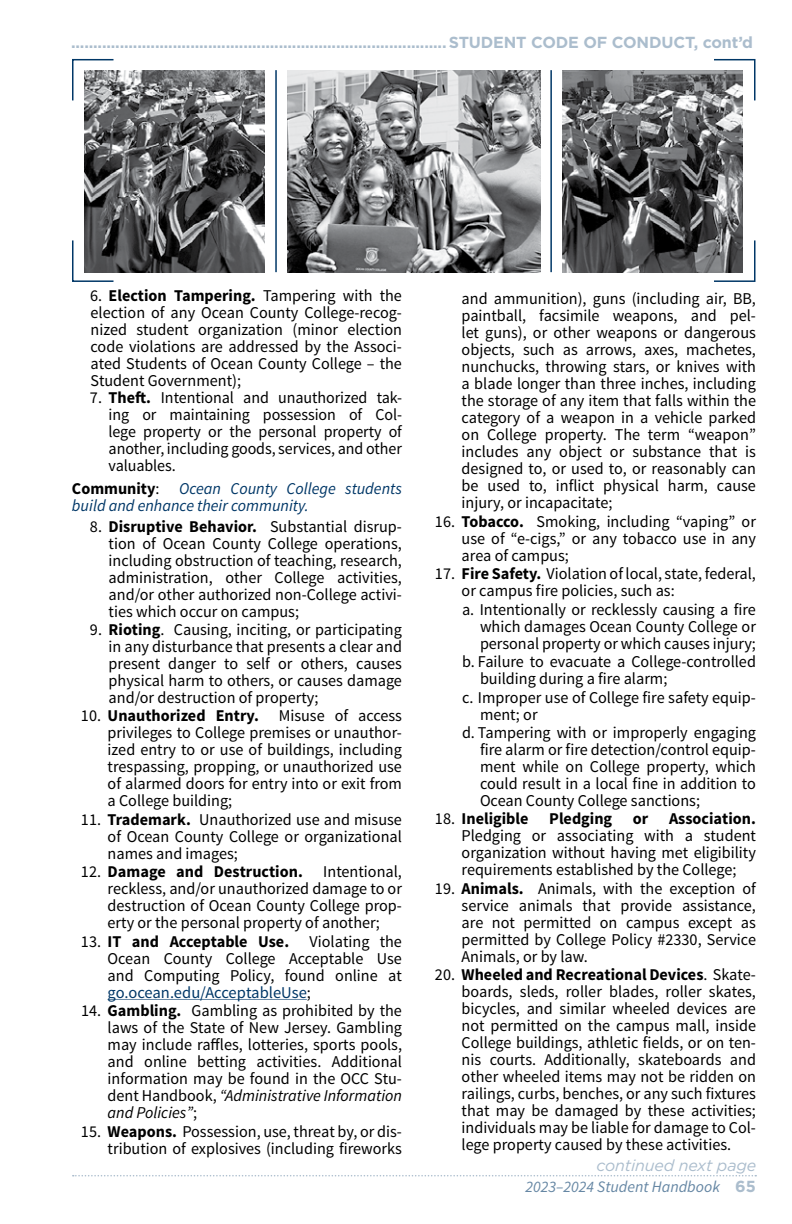
<style>
.page{position:relative;width:792px;height:1224px;background:#fff}
.page>*{position:absolute;margin:0;border:0;box-sizing:border-box;transform-origin:0 0}
.t1{font:16.4px/17px "Source Sans Pro";color:#000;text-align:justify}
.t2{font:italic 16.4px/17px "Source Sans Pro";color:#003767}
.t3{font:700 16.4px "Source Sans Pro";color:#000}
.t4{font:700 16px "Gotham";letter-spacing:-.01em;color:#abbdcd}
.t5{font:italic 16px "Source Sans Pro";color:#6687a4}
.t6{font:italic 16px "Gotham";letter-spacing:-.01em;color:#abbdcd}
.s1{font-weight:700}
.s2{font-weight:700;font-style:normal;color:#000}
.s3{font-style:normal;color:#000}
.s4{color:#003767}
.s5{font-style:italic}
.s6{font-weight:400}
.s7{font-family:"Gotham";font-weight:700;font-style:normal;color:#abbdcd}
</style>
<div class="page">
<svg style="left:72px;top:58px;width:42px;height:43px"></svg>
<svg style="left:72px;top:240px;width:43px;height:42px"></svg>
<svg style="left:714px;top:58px;width:42px;height:43px"></svg>
<svg style="left:712px;top:240px;width:44px;height:42px"></svg>
<img style="left:562px;top:70px;width:181px;height:202px">
<img style="left:288px;top:70px;width:252px;height:202px">
<img style="left:84px;top:70px;width:180px;height:202px">
<hr style="left:550px;top:70px;width:2px;height:202px;background:#003767">
<hr style="left:275px;top:70px;width:2px;height:202px;background:#003767">
<svg style="left:73px;top:1175px;width:683px;height:1px"></svg>
<hr style="left:108px;top:999px;width:199px;height:1px;background:#6687a4">
<p class="t4" style="left:71px;top:33px;width:683px">.....................................................................................STUDENT CODE OF CONDUCT, cont’d</p>
<p class="t1" style="left:90px;top:287px;width:314px">6. <span class="s1">Election Tampering.</span> Tampering with the election of any Ocean County College-recog&shy;nized student organization (minor election code violations are addressed by the Associ&shy;ated Students of Ocean County College – the Student Government);</p>
<p class="t1" style="left:109px;top:389px;width:295px;text-indent:-19px">7. <span class="s1">Theft.</span> Intentional and unauthorized tak&shy;ing or maintaining possession of Col&shy;lege property or the personal property of another, including goods, services, and other valuables.</p>
<p class="t2" style="left:72px;top:480px;width:331px"><span class="s2">Community</span><span class="s3">:</span> Ocean County College students build and enhance their community.</p>
<p class="t1" style="left:109px;top:518px;width:295px;text-indent:-19px">8. <span class="s1">Disruptive Behavior.</span> Substantial disrup&shy;tion of Ocean County College operations, including obstruction of teaching, research, administration, other College activities, and/or other authorized non-College activi&shy;ties which occur on campus;</p>
<p class="t1" style="left:109px;top:621px;width:295px;text-indent:-19px">9. <span class="s1">Rioting</span>. Causing, inciting, or participating in any disturbance that presents a clear and present danger to self or others, causes physical harm to others, or causes damage and/or destruction of property;</p>
<p class="t1" style="left:108px;top:708px;width:296px;text-indent:-27px">10. <span class="s1">Unauthorized Entry.</span> Misuse of access privileges to College premises or unauthor&shy;ized entry to or use of buildings, including trespassing, propping, or unauthorized use of alarmed doors for entry into or exit from a College building;</p>
<p class="t1" style="left:108px;top:811px;width:296px;text-indent:-27px">11. <span class="s1">Trademark.</span> Unauthorized use and misuse of Ocean County College or organizational names and images;</p>
<p class="t1" style="left:108px;top:864px;width:296px;text-indent:-27px">12. <span class="s1">Damage and Destruction.</span> Intentional, reckless, and/or unauthorized damage to or destruction of Ocean County College prop&shy;erty or the personal property of another;</p>
<p class="t1" style="left:108px;top:933px;width:296px;text-indent:-27px">13. <span class="s1">IT and Acceptable Use.</span> Violating the Ocean County College Acceptable Use and Computing Policy, found online at <span class="s4">go.ocean.edu/AcceptableUse</span>;</p>
<p class="t1" style="left:108px;top:1003px;width:296px;text-indent:-27px">14. <span class="s1">Gambling.</span> Gambling as prohibited by the laws of the State of New Jersey. Gambling may include raffles, lotteries, sports pools, and online betting activities. Additional information may be found in the OCC Stu&shy;dent Handbook, <span class="s5">“Administrative Information and Policies”</span>;</p>
<p class="t1" style="left:81px;top:1123px;width:323px;text-align:right">15. <span class="s1">Weapons.</span> Possession, use, threat by, or dis&shy;tribution of explosives (including fireworks</p>
<p class="t1" style="left:462px;top:291px;width:296px">and ammunition), guns (including air, BB, paintball, facsimile weapons, and pel&shy;let guns), or other weapons or dangerous objects, such as arrows, axes, machetes, nunchucks, throwing stars, or knives with a blade longer than three inches, including the storage of any item that falls within the category of a weapon in a vehicle parked on College property. The term “weapon” includes any object or substance that is designed to, or used to, or reasonably can be used to, inflict physical harm, cause injury, or incapacitate;</p>
<p class="t1" style="left:462px;top:513px;width:296px;text-indent:-27px">16. <span class="s1">Tobacco.</span> Smoking, including “vaping” or use of “e-cigs,” or any tobacco use in any area of campus;</p>
<p class="t1" style="left:435px;top:566px;width:322px">17. <span class="s1">Fire Safety.</span> Violation of local, state, federal,</p>
<p class="t1" style="left:462px;top:583px;width:215px">or campus fire policies, such as:</p>
<p class="t1" style="left:462px;top:601px;width:296px">a. Intentionally or recklessly causing a fire</p>
<p class="t1" style="left:480px;top:618px;width:278px">which damages Ocean County College or</p>
<p class="t1" style="left:480px;top:635px;width:278px">personal property or which causes injury;</p>
<p class="t1" style="left:462px;top:653px;width:295px">b. Failure to evacuate a College-controlled</p>
<p class="t1" style="left:480px;top:670px;width:189px">building during a fire alarm;</p>
<p class="t1" style="left:462px;top:689px;width:296px">c. Improper use of College fire safety equip-</p>
<p class="t1" style="left:480px;top:706px;width:59px">ment; or</p>
<p class="t1" style="left:462px;top:724px;width:296px">d. Tampering with or improperly engaging</p>
<p class="t1" style="left:480px;top:741px;width:278px">fire alarm or fire detection/control equip-</p>
<p class="t1" style="left:480px;top:758px;width:277px">ment while on College property, which</p>
<p class="t1" style="left:480px;top:775px;width:277px">could result in a local fine in addition to</p>
<p class="t1" style="left:480px;top:792px;width:222px">Ocean County College sanctions;</p>
<p class="t3" style="left:435px;top:808px;width:95px"><span class="s6">18.</span> Ineligible</p>
<p class="t3" style="left:549px;top:808px;width:65px">Pledging</p>
<p class="t3" style="left:633px;top:808px;width:17px">or</p>
<p class="t3" style="left:669px;top:808px;width:88px">Association.</p>
<p class="t1" style="left:462px;top:828px;width:296px">Pledging or associating with a student organization without having met eligibility requirements established by the College;</p>
<p class="t1" style="left:462px;top:880px;width:296px;text-indent:-27px">19. <span class="s1">Animals.</span> Animals, with the exception of service animals that provide assistance, are not permitted on campus except as permitted by College Policy #2330, Service Animals, or by law.</p>
<p class="t1" style="left:462px;top:967px;width:296px;text-indent:-27px">20. <span class="s1">Wheeled and Recreational Devices</span>. Skate&shy;boards, sleds, roller blades, roller skates, bicycles, and similar wheeled devices are not permitted on the campus mall, inside College buildings, athletic fields, or on ten&shy;nis courts. Additionally, skateboards and other wheeled items may not be ridden on railings, curbs, benches, or any such fixtures that may be damaged by these activities; individuals may be liable for damage to Col&shy;lege property caused by these activities.</p>
<p class="t6" style="left:597px;top:1155px;width:161px">continued next page</p>
<p class="t5" style="left:525px;top:1177px;width:232px">2023–2024 Student Handbook <span class="s7">65</span></p>
</div>
